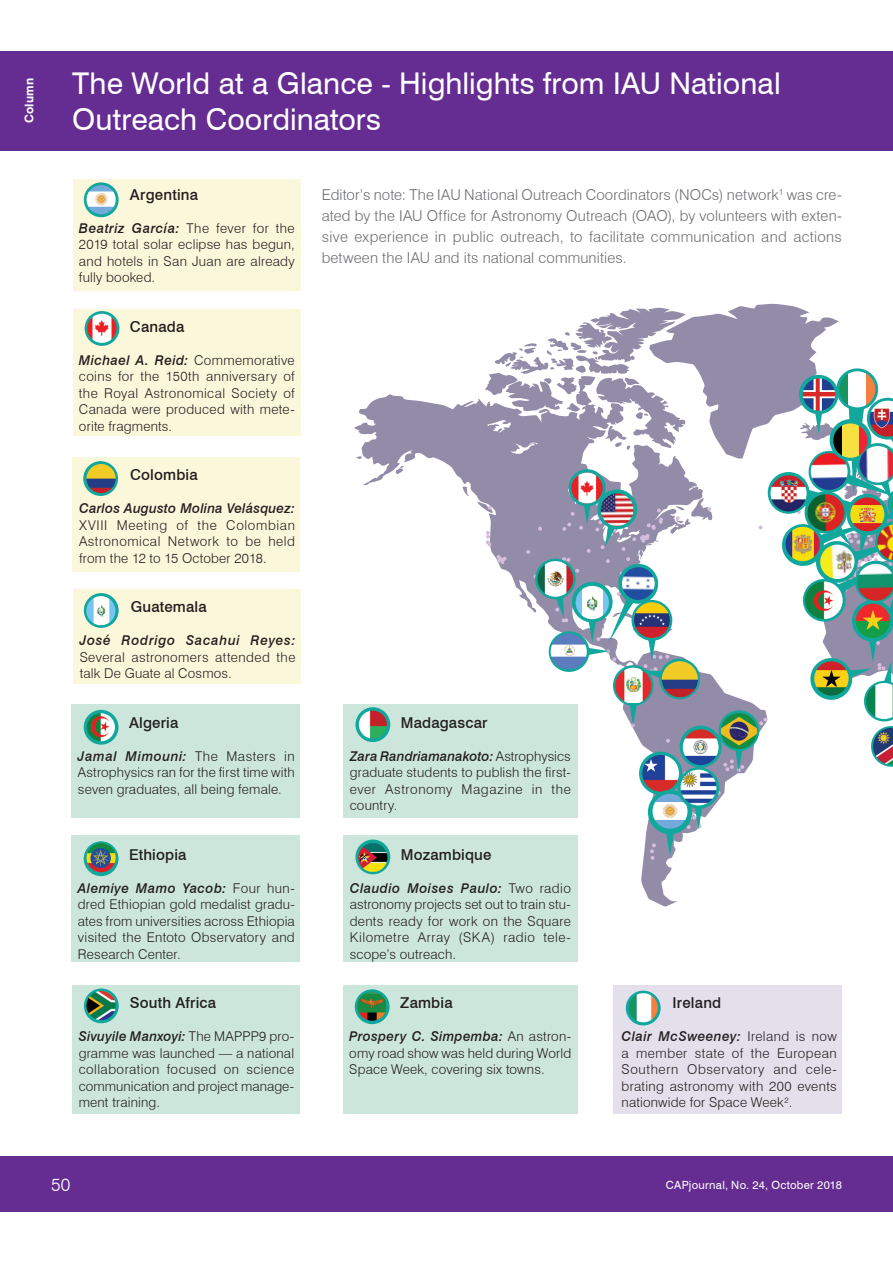
<style>
.page{position:relative;width:893px;height:1263px;background:#fff}
.page>*{position:absolute;margin:0;border:0;box-sizing:border-box;transform-origin:0 0}
.t1{font:30px "Swiss 721 BT";color:#fff}
.t2{font:300 18px "Swiss 721 BT";color:#fff}
.t3{font:300 15px/21px "Swiss 721 BT";letter-spacing:.01em;color:#6c6d70;text-align:justify}
.t4{font:500 15px "Swiss 721 BT";letter-spacing:.01em;color:#231f20}
.t5{font:300 13.5px/16.5px "Swiss 721 BT";letter-spacing:.015em;color:#231f20;text-align:justify}
.t6{font:italic 500 13.5px "Swiss 721 BT";letter-spacing:.02em;color:#231f20}
.t7{font:italic 500 13.5px "Swiss 721 BT";letter-spacing:.05em;color:#231f20}
.t8{font:700 12px "Swiss 721 BT";letter-spacing:.02em;color:#fff}
.t9{font:11.25px "Swiss 721 BT";letter-spacing:.025em;color:#fff}
.s1{font-weight:500;font-style:italic}
</style>
<div class="page">
<div style="left:0;top:1157px;width:893px;height:55px;background:#652d91"></div>
<div style="left:0;top:51px;width:893px;height:99px;background:#652d91"></div>
<div style="left:343px;top:835px;width:234px;height:127px;background:#cde6dc"></div>
<div style="left:72px;top:985px;width:228px;height:129px;background:#cde6dc"></div>
<div style="left:343px;top:985px;width:234px;height:129px;background:#cde6dc"></div>
<div style="left:73px;top:309px;width:227px;height:127px;background:#fbf7da"></div>
<div style="left:72px;top:835px;width:228px;height:127px;background:#cde6dc"></div>
<div style="left:73px;top:589px;width:227px;height:95px;background:#fbf7da"></div>
<div style="left:614px;top:985px;width:228px;height:129px;background:#e4e0eb"></div>
<div style="left:72px;top:704px;width:228px;height:113px;background:#cde6dc"></div>
<svg style="left:84px;top:710px;width:34px;height:35px"></svg>
<img style="left:87px;top:713px;width:28px;height:28px;border-radius:14px">
<svg style="left:354px;top:304px;width:485px;height:602px"></svg>
<svg style="left:496px;top:555px;width:11px;height:9px"></svg>
<svg style="left:486px;top:531px;width:6px;height:15px"></svg>
<svg style="left:488px;top:506px;width:4px;height:4px"></svg>
<svg style="left:526px;top:365px;width:367px;height:495px"></svg>
<img style="left:537px;top:561px;width:36px;height:36px;border-radius:18px">
<svg style="left:355px;top:839px;width:35px;height:35px"></svg>
<svg style="left:84px;top:988px;width:35px;height:35px"></svg>
<svg style="left:355px;top:989px;width:35px;height:35px"></svg>
<svg style="left:85px;top:311px;width:34px;height:35px"></svg>
<svg style="left:84px;top:841px;width:34px;height:35px"></svg>
<svg style="left:626px;top:991px;width:35px;height:34px"></svg>
<svg style="left:84px;top:593px;width:35px;height:35px"></svg>
<img style="left:87px;top:843px;width:29px;height:29px;border-radius:15px">
<img style="left:86px;top:991px;width:30px;height:29px;border-radius:15px">
<svg style="left:360px;top:991px;width:24px;height:3px"></svg>
<img style="left:357px;top:994px;width:29px;height:27px">
<div style="left:73px;top:179px;width:227px;height:111px;background:#fbf7da"></div>
<svg style="left:84px;top:182px;width:35px;height:35px"></svg>
<div style="left:73px;top:457px;width:227px;height:114px;background:#fbf7da"></div>
<svg style="left:83px;top:461px;width:35px;height:35px"></svg>
<img style="left:87px;top:185px;width:29px;height:29px;border-radius:15px">
<img style="left:87px;top:314px;width:29px;height:29px;border-radius:15px">
<img style="left:86px;top:464px;width:30px;height:29px;border-radius:15px">
<img style="left:86px;top:596px;width:29px;height:29px">
<img style="left:358px;top:843px;width:30px;height:29px">
<img style="left:629px;top:993px;width:29px;height:29px">
<div style="left:343px;top:704px;width:234px;height:113px;background:#cde6dc"></div>
<svg style="left:355px;top:707px;width:35px;height:35px"></svg>
<img style="left:359px;top:711px;width:28px;height:28px;border-radius:14px">
<p class="t8" style="left:22px;top:123px;width:47px;rotate:-90deg">Column</p>
<h1 class="t1" style="left:72px;top:65px;width:710px">The World at a Glance - Highlights from IAU National</h1>
<h1 class="t1" style="left:72px;top:101px;width:310px">Outreach Coordinators</h1>
<p class="t4" style="left:130px;top:185px;width:69px">Argentina</p>
<p class="t5" style="left:79px;top:219px;width:217px"><span class="s1">Beatriz García:</span> The fever for the 2019 total solar eclipse has begun, and hotels in San Juan are already fully booked.</p>
<p class="t4" style="left:130px;top:317px;width:56px">Canada</p>
<p class="t5" style="left:79px;top:351px;width:217px"><span class="s1">Michael A. Reid:</span> Commemorative coins for the 150th anniversary of the Royal Astronomical Society of Canada were produced with mete&shy;orite fragments.</p>
<p class="t4" style="left:130px;top:466px;width:69px">Colombia</p>
<p class="t6" style="left:79px;top:500px;width:217px">Carlos Augusto Molina Velásquez:</p>
<p class="t5" style="left:79px;top:516px;width:217px">XVIII Meeting of the Colombian Astronomical Network to be held from the 12 to 15 October 2018.</p>
<p class="t4" style="left:131px;top:598px;width:77px">Guatemala</p>
<p class="t7" style="left:80px;top:632px;width:217px">José Rodrigo Sacahui Reyes:</p>
<p class="t5" style="left:80px;top:648px;width:217px">Several astronomers attended the talk De Guate al Cosmos.</p>
<p class="t4" style="left:129px;top:713px;width:51px">Algeria</p>
<p class="t5" style="left:78px;top:747px;width:218px"><span class="s1">Jamal Mimouni:</span> The Masters in Astrophysics ran for the first time with seven graduates, all being female.</p>
<p class="t4" style="left:129px;top:845px;width:59px">Ethiopia</p>
<p class="t5" style="left:78px;top:879px;width:218px"><span class="s1">Alemiye Mamo Yacob:</span> Four hun&shy;dred Ethiopian gold medalist gradu&shy;ates from universities across Ethiopia visited the Entoto Observatory and Research Center.</p>
<p class="t4" style="left:130px;top:994px;width:88px">South Africa</p>
<p class="t5" style="left:79px;top:1028px;width:217px"><span class="s1">Sivuyile Manxoyi:</span> The MAPPP9 pro&shy;gramme was launched — a national collaboration focused on science communication and project manage&shy;ment training.</p>
<p class="t3" style="left:322px;top:184px;width:522px">Editor’s note: The IAU National Outreach Coordinators (NOCs) network<sup>1</sup> was cre&shy;ated by the IAU Office for Astronomy Outreach (OAO), by volunteers with exten&shy;sive experience in public outreach, to facilitate communication and actions between the IAU and its national communities.</p>
<p class="t4" style="left:401px;top:713px;width:88px">Madagascar</p>
<p class="t5" style="left:350px;top:747px;width:223px"><span class="s1">Zara Randriamanakoto:</span> Astrophysics graduate students to publish the first&shy;ever Astronomy Magazine in the country.</p>
<p class="t4" style="left:401px;top:845px;width:92px">Mozambique</p>
<p class="t5" style="left:350px;top:879px;width:223px"><span class="s1">Claudio Moises Paulo:</span> Two radio astronomy projects set out to train stu&shy;dents ready for work on the Square Kilometre Array (SKA) radio tele&shy;scope’s outreach.</p>
<p class="t4" style="left:400px;top:994px;width:54px">Zambia</p>
<p class="t5" style="left:349px;top:1028px;width:223px"><span class="s1">Prospery C. Simpemba:</span> An astron&shy;omy road show was held during World Space Week, covering six towns.</p>
<p class="t4" style="left:673px;top:994px;width:50px">Ireland</p>
<p class="t5" style="left:622px;top:1028px;width:217px"><span class="s1">Clair McSweeney:</span> Ireland is now a member state of the European Southern Observatory and cele&shy;brating astronomy with 200 events nationwide for Space Week<sup>2</sup>.</p>
<h2 class="t2" style="left:51px;top:1174px;width:21px">50</h2>
<p class="t9" style="left:666px;top:1178px;width:177px">CAPjournal, No. 24, October 2018</p>
</div>
